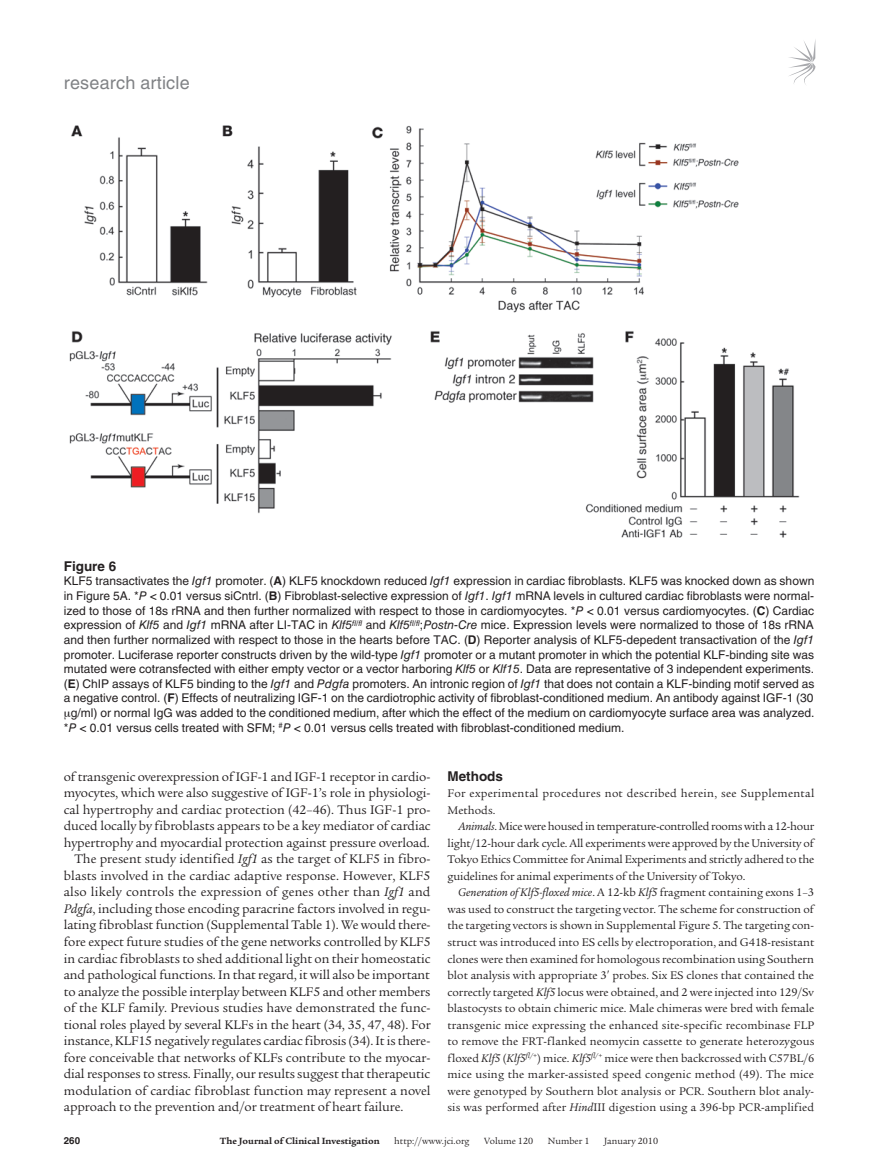
<style>
.page{position:relative;width:878px;height:1174px;background:#fff}
.page>*{position:absolute;margin:0;border:0;box-sizing:border-box;transform-origin:0 0}
.t1{font:18px "Helvetica LT Std";letter-spacing:.01em;color:#808285}
.t2{font:13.5px "Legacy Serif Std";letter-spacing:-.005em;color:#231f20}
.t3{font:700 13.5px "Helvetica LT Std";color:#231f20}
.t4{font:12px "Helvetica LT Std";color:#231f20}
.t5{font:12px/16.5px "Legacy Serif Std";letter-spacing:.01em;color:#231f20;text-align:justify}
.t6{font:9.75px "Legacy Serif Std";color:#231f20}
.t7{font:700 9.75px "Legacy Serif Std";color:#231f20}
.t8{font:700 9.75px "Helvetica LT Std";color:#231f20}
.s1{font-style:italic}
.s2{font-weight:700}
</style>
<div class="page">
<svg style="left:789px;top:41px;width:26px;height:44px"></svg>
<img style="left:69px;top:125px;width:731px;height:413px">
<h1 class="t1" style="left:64px;top:72px;width:127px">research article</h1>
<p class="t3" style="left:64px;top:558px;width:54px">Figure 6</p>
<p class="t4" style="left:64px;top:574px;width:752px">KLF5 transactivates the <span class="s1">Igf1</span> promoter. (<span class="s2">A</span>) KLF5 knockdown reduced <span class="s1">Igf1</span> expression in cardiac fibroblasts. KLF5 was knocked down as shown</p>
<p class="t4" style="left:64px;top:589px;width:751px">in Figure 5A. *<span class="s1">P &lt;</span> 0.01 versus siCntrl. (<span class="s2">B</span>) Fibroblast-selective expression of <span class="s1">Igf1</span>. <span class="s1">Igf1</span> mRNA levels in cultured cardiac fibroblasts were normal-</p>
<p class="t4" style="left:64px;top:603px;width:751px">ized to those of 18s rRNA and then further normalized with respect to those in cardiomyocytes. *<span class="s1">P &lt;</span> 0.01 versus cardiomyocytes. (<span class="s2">C</span>) Cardiac</p>
<p class="t4" style="left:64px;top:618px;width:751px">expression of <span class="s1">Klf5</span> and <span class="s1">Igf1</span> mRNA after LI-TAC in <span class="s1">Klf5</span><sup>fl/fl</sup> and <span class="s1">Klf5</span><sup>fl/fl</sup>;<span class="s1">Postn-Cre</span> mice. Expression levels were normalized to those of 18s rRNA</p>
<p class="t4" style="left:64px;top:632px;width:751px">and then further normalized with respect to those in the hearts before TAC. (<span class="s2">D</span>) Reporter analysis of KLF5-depedent transactivation of the <span class="s1">Igf1</span></p>
<p class="t4" style="left:64px;top:647px;width:752px">promoter. Luciferase reporter constructs driven by the wild-type <span class="s1">Igf1</span> promoter or a mutant promoter in which the potential KLF-binding site was</p>
<p class="t4" style="left:64px;top:662px;width:752px">mutated were cotransfected with either empty vector or a vector harboring <span class="s1">Klf5</span> or <span class="s1">Klf15</span>. Data are representative of 3 independent experiments.</p>
<p class="t4" style="left:64px;top:676px;width:752px">(<span class="s2">E</span>) ChIP assays of KLF5 binding to the <span class="s1">Igf1</span> and <span class="s1">Pdgfa</span> promoters. An intronic region of <span class="s1">Igf1</span> that does not contain a KLF-binding motif served as</p>
<p class="t4" style="left:64px;top:691px;width:751px">a negative control. (<span class="s2">F</span>) Effects of neutralizing IGF-1 on the cardiotrophic activity of fibroblast-conditioned medium. An antibody against IGF-1 (30</p>
<p class="t4" style="left:71px;top:706px;width:745px">g/ml) or normal IgG was added to the conditioned medium, after which the effect of the medium on cardiomyocyte surface area was analyzed.</p>
<p class="t4" style="left:64px;top:720px;width:562px">*<span class="s1">P &lt;</span> 0.01 versus cells treated with SFM; <sup>#</sup><span class="s1">P &lt;</span> 0.01 versus cells treated with fibroblast-conditioned medium.</p>
<p class="t2" style="left:64px;top:769px;width:368px">of transgenic overexpression of IGF-1 and IGF-1 receptor in cardio-</p>
<p class="t2" style="left:64px;top:785px;width:368px">myocytes, which were also suggestive of IGF-1’s role in physiologi-</p>
<p class="t2" style="left:64px;top:802px;width:368px">cal hypertrophy and cardiac protection (42–46). Thus IGF-1 pro-</p>
<p class="t2" style="left:64px;top:818px;width:368px">duced locally by fibroblasts appears to be a key mediator of cardiac</p>
<p class="t2" style="left:64px;top:835px;width:367px">hypertrophy and myocardial protection against pressure overload.</p>
<p class="t2" style="left:74px;top:851px;width:357px">The present study identified <span class="s1">Igf1</span> as the target of KLF5 in fibro-</p>
<p class="t2" style="left:64px;top:868px;width:368px">blasts involved in the cardiac adaptive response. However, KLF5</p>
<p class="t2" style="left:64px;top:884px;width:368px">also likely controls the expression of genes other than <span class="s1">Igf1</span> and</p>
<p class="t2" style="left:64px;top:901px;width:368px"><span class="s1">Pdgfa</span>, including those encoding paracrine factors involved in regu-</p>
<p class="t2" style="left:64px;top:917px;width:368px">lating fibroblast function (Supplemental Table 1). We would there-</p>
<p class="t2" style="left:64px;top:934px;width:368px">fore expect future studies of the gene networks controlled by KLF5</p>
<p class="t2" style="left:64px;top:950px;width:368px">in cardiac fibroblasts to shed additional light on their homeostatic</p>
<p class="t2" style="left:64px;top:967px;width:368px">and pathological functions. In that regard, it will also be important</p>
<p class="t2" style="left:64px;top:983px;width:368px">to analyze the possible interplay between KLF5 and other members</p>
<p class="t2" style="left:64px;top:1000px;width:368px">of the KLF family. Previous studies have demonstrated the func-</p>
<p class="t2" style="left:64px;top:1016px;width:368px">tional roles played by several KLFs in the heart (34, 35, 47, 48). For</p>
<p class="t2" style="left:64px;top:1033px;width:368px">instance, KLF15 negatively regulates cardiac fibrosis (34). It is there-</p>
<p class="t2" style="left:64px;top:1049px;width:368px">fore conceivable that networks of KLFs contribute to the myocar-</p>
<p class="t2" style="left:64px;top:1066px;width:368px">dial responses to stress. Finally, our results suggest that therapeutic</p>
<p class="t2" style="left:64px;top:1082px;width:368px">modulation of cardiac fibroblast function may represent a novel</p>
<p class="t2" style="left:64px;top:1099px;width:341px">approach to the prevention and/or treatment of heart failure.</p>
<p class="t3" style="left:447px;top:768px;width:57px">Methods</p>
<p class="t5" style="left:447px;top:785px;width:368px">For experimental procedures not described herein, see Supplemental<br>Methods.</p>
<p class="t5" style="left:447px;top:818px;width:368px;text-indent:11px"><span class="s1">Animals</span>. Mice were housed in temperature-controlled rooms with a 12-hour light/12-hour dark cycle. All experiments were approved by the University of Tokyo Ethics Committee for Animal Experiments and strictly adhered to the guidelines for animal experiments of the University of Tokyo.</p>
<p class="t5" style="left:447px;top:884px;width:368px;text-indent:11px"><span class="s1">Generation of Klf5-floxed mice</span>. A 12-kb <span class="s1">Klf5</span> fragment containing exons 1–3 was used to construct the targeting vector. The scheme for construction of the targeting vectors is shown in Supplemental Figure 5. The targeting con&shy;struct was introduced into ES cells by electroporation, and G418-resistant clones were then examined for homologous recombination using Southern blot analysis with appropriate 3 probes. Six ES clones that contained the correctly targeted <span class="s1">Klf5</span> locus were obtained, and 2 were injected into 129/Sv blastocysts to obtain chimeric mice. Male chimeras were bred with female transgenic mice expressing the enhanced site-specific recombinase FLP to remove the FRT-flanked neomycin cassette to generate heterozygous floxed <span class="s1">Klf5</span> (<span class="s1">Klf5</span><sup>fl/+</sup>) mice. <span class="s1">Klf5</span><sup>fl/+</sup> mice were then backcrossed with C57BL/6 mice using the marker-assisted speed congenic method (49). The mice were genotyped by Southern blot analysis or PCR. Southern blot analy&shy;sis was performed after <span class="s1">Hind</span>III digestion using a 396-bp PCR-amplified</p>
<p class="t8" style="left:64px;top:1134px;width:18px">260</p>
<p class="t7" style="left:220px;top:1135px;width:161px">The Journal of Clinical Investigation</p>
<p class="t6" style="left:394px;top:1135px;width:77px">http://www.jci.org</p>
<p class="t6" style="left:484px;top:1135px;width:50px">Volume 120</p>
<p class="t6" style="left:548px;top:1135px;width:43px">Number 1</p>
<p class="t6" style="left:604px;top:1135px;width:55px">January 2010</p>
</div>
